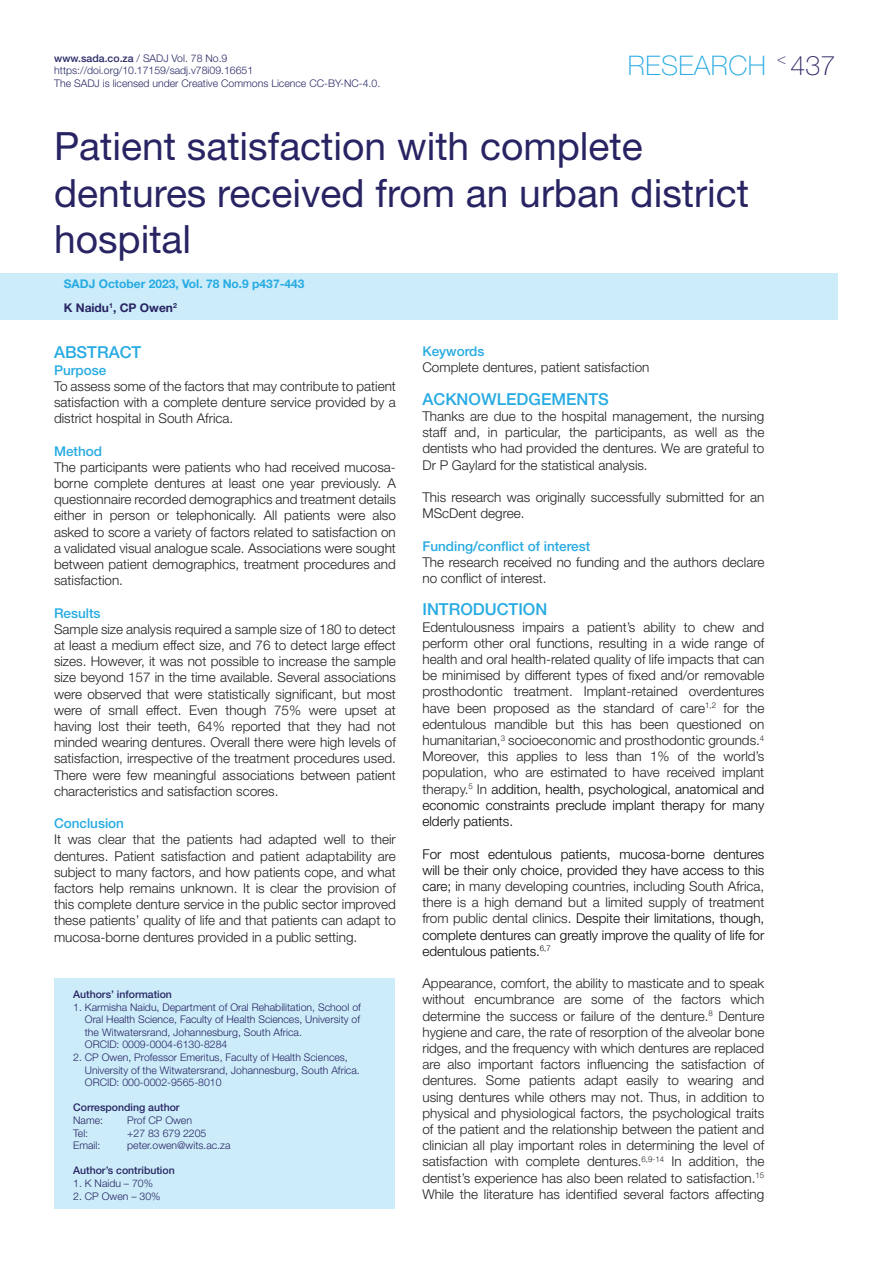
<style>
.page{position:relative;width:893px;height:1263px;background:#fff}
.page>*{position:absolute;margin:0;border:0;box-sizing:border-box;transform-origin:0 0}
.t1{font:39px/46.8px "Helvetica Neue LT Std";color:#282463}
.t2{font:100 27px "Helvetica Neue LT Std";letter-spacing:.02em;color:#27abe2}
.t3{font:500 16.5px "Helvetica Neue LT Std";color:#27abe2}
.t4{font:300 13.5px/16.2px "Helvetica Neue LT Std";color:#231f20;text-align:justify}
.t5{font:300 13.5px/16.2px "Helvetica Neue LT Std";color:#040503;text-align:justify}
.t6{font:500 13.5px "Helvetica Neue LT Std";color:#27abe2}
.t7{font:700 12px "Helvetica Neue LT Std";color:#27abe2}
.t8{font:700 12px "Helvetica Neue LT Std";color:#282463}
.t9{font:300 10.5px/12.6px "Helvetica Neue LT Std";color:#282463}
.t10{font:300 10.5px/12.6px "Helvetica Neue LT Std";color:#282a66}
.t11{font:500 10.5px "Helvetica Neue LT Std";color:#282463}
.s1{font-weight:500}
.s2{color:#282463}
.s3{color:#040503}
.s4{color:#231f20}
</style>
<div class="page">
<div style="left:1px;top:273px;width:837px;height:47px;background:#ccecf9"></div>
<div style="left:55px;top:978px;width:340px;height:230px;background:#ccecf9"></div>
<p class="t10" style="left:54px;top:51px;width:327px"><span class="s1">www.sada.co.za</span> / SADJ Vol. 78 No.9 https://doi.org/10.17159/sadj.v78i09.16651<br>The SADJ is licensed under Creative Commons Licence CC-BY-NC-4.0.</p>
<h2 class="t2" style="left:628px;top:50px;width:209px">RESEARCH <sup>&lt;</sup> <span class="s2">437</span></h2>
<h1 class="t1" style="left:54px;top:122px;width:696px">Patient satisfaction with complete dentures received from an urban district hospital</h1>
<p class="t7" style="left:64px;top:276px;width:242px">SADJ October 2023, Vol. 78 No.9 p437-443</p>
<p class="t8" style="left:64px;top:300px;width:115px">K Naidu<sup>1</sup>, CP Owen<sup>2</sup></p>
<p class="t3" style="left:54px;top:343px;width:89px">ABSTRACT</p>
<p class="t6" style="left:54px;top:362px;width:54px">Purpose</p>
<p class="t4" style="left:54px;top:378px;width:343px">To assess some of the factors that may contribute to patient satisfaction with a complete denture service provided by a district hospital in South Africa.</p>
<p class="t6" style="left:54px;top:443px;width:50px">Method</p>
<p class="t4" style="left:54px;top:459px;width:343px">The participants were patients who had received mucosa&shy;borne complete dentures at least one year previously. A questionnaire recorded demographics and treatment details either in person or telephonically. All patients were also asked to score a variety of factors related to satisfaction on a validated visual analogue scale. Associations were sought between patient demographics, treatment procedures and satisfaction.</p>
<p class="t6" style="left:54px;top:605px;width:48px">Results</p>
<p class="t4" style="left:54px;top:621px;width:343px">Sample size analysis required a sample size of 180 to detect at least a medium effect size, and 76 to detect large effect sizes. However, it was not possible to increase the sample size beyond 157 in the time available. Several associations were observed that were statistically significant, but most were of small effect. Even though 75% were upset at having lost their teeth, 64% reported that they had not minded wearing dentures. Overall there were high levels of satisfaction, irrespective of the treatment procedures used.<br>There were few meaningful associations between patient characteristics and satisfaction scores.</p>
<p class="t6" style="left:54px;top:815px;width:72px">Conclusion</p>
<p class="t4" style="left:54px;top:831px;width:343px">It was clear that the patients had adapted well to their dentures. Patient satisfaction and patient adaptability are subject to many factors, and how patients cope, and what factors help remains unknown. It is clear the provision of this complete denture service in the public sector improved these patients’ quality of life and that patients can adapt to mucosa-borne dentures provided in a public setting.</p>
<p class="t11" style="left:73px;top:988px;width:100px">Authors’ information</p>
<p class="t9" style="left:85px;top:1000px;width:277px;text-indent:-12px">1. Karmisha Naidu, Department of Oral Rehabilitation, School of Oral Health Science, Faculty of Health Sciences, University of the Witwatersrand, Johannesburg, South Africa.<br>ORCID: 0009-0004-6130-8284</p>
<p class="t9" style="left:85px;top:1051px;width:276px;text-indent:-12px">2. CP Owen, Professor Emeritus, Faculty of Health Sciences,<br>University of the Witwatersrand, Johannesburg, South Africa.<br>ORCID: 000-0002-9565-8010</p>
<p class="t11" style="left:73px;top:1101px;width:108px">Corresponding author</p>
<p class="t9" style="left:73px;top:1114px;width:31px">Name:</p>
<p class="t9" style="left:127px;top:1114px;width:66px">Prof CP Owen</p>
<p class="t9" style="left:73px;top:1126px;width:16px">Tel:</p>
<p class="t9" style="left:127px;top:1126px;width:81px">+27 83 679 2205</p>
<p class="t9" style="left:73px;top:1139px;width:29px">Email:</p>
<p class="t9" style="left:127px;top:1139px;width:105px">peter.owen@wits.ac.za</p>
<p class="t11" style="left:73px;top:1164px;width:103px">Author’s contribution</p>
<p class="t9" style="left:73px;top:1177px;width:81px">1. K Naidu – 70%</p>
<p class="t9" style="left:73px;top:1189px;width:89px">2. CP Owen – 30%</p>
<p class="t6" style="left:422px;top:343px;width:64px">Keywords</p>
<p class="t4" style="left:422px;top:359px;width:229px">Complete dentures, patient satisfaction</p>
<p class="t3" style="left:422px;top:389px;width:188px">ACKNOWLEDGEMENTS</p>
<p class="t4" style="left:422px;top:408px;width:343px">Thanks are due to the hospital management, the nursing staff and, in particular, the participants, as well as the dentists who had provided the dentures. We are grateful to Dr P Gaylard for the statistical analysis.</p>
<p class="t4" style="left:422px;top:489px;width:343px">This research was originally successfully submitted for an<br>MScDent degree.</p>
<p class="t6" style="left:422px;top:538px;width:169px">Funding/conflict of interest</p>
<p class="t4" style="left:422px;top:554px;width:343px">The research received no funding and the authors declare no conflict of interest.</p>
<p class="t3" style="left:422px;top:600px;width:127px">INTRODUCTION</p>
<p class="t4" style="left:422px;top:618px;width:343px">Edentulousness impairs a patient’s ability to chew and perform other oral functions, resulting in a wide range of health and oral health-related quality of life impacts that can be minimised by different types of fixed and/or removable prosthodontic treatment. Implant-retained overdentures have been proposed as the standard of care<sup>1,2</sup> for the edentulous mandible but this has been questioned on humanitarian,<sup>3</sup> socioeconomic and prosthodontic grounds.<sup>4<br></sup>Moreover, this applies to less than 1% of the world’s population, who are estimated to have received implant therapy.<sup>5</sup> In <span class="s3">addition, health, psychological, anatomical and economic constraints preclude implant therapy for many elderly patients.</span></p>
<p class="t5" style="left:422px;top:845px;width:343px">For most edentulous patients, mucosa-borne dentures will be their only choice, provided they have access to this care; i<span class="s4">n many developing countries, including South Africa, there is a high demand but a limited supply of treatment from public dental clinics</span>. Despite their limitations, though, complete dentures can greatly improve the quality of life for edentulous patients.<sup>6,7</sup></p>
<p class="t4" style="left:422px;top:975px;width:343px">Appearance, comfort, the ability to masticate and to speak without encumbrance are some of the factors which determine the success or failure of the denture.<sup>8</sup> Denture hygiene and care, the rate of resorption of the alveolar bone ridges, and the frequency with which dentures are replaced are also important factors influencing the satisfaction of dentures. Some patients adapt easily to wearing and using dentures while others may not. Thus, in addition to physical and physiological factors, the psychological traits of the patient and the relationship between the patient and clinician all play important roles in determining the level of satisfaction with complete dentures.<sup>6,9-14</sup> In addition, the dentist’s experience has also been related to satisfaction.<sup>15<br></sup>While the literature has identified several factors affecting</p>
</div>
